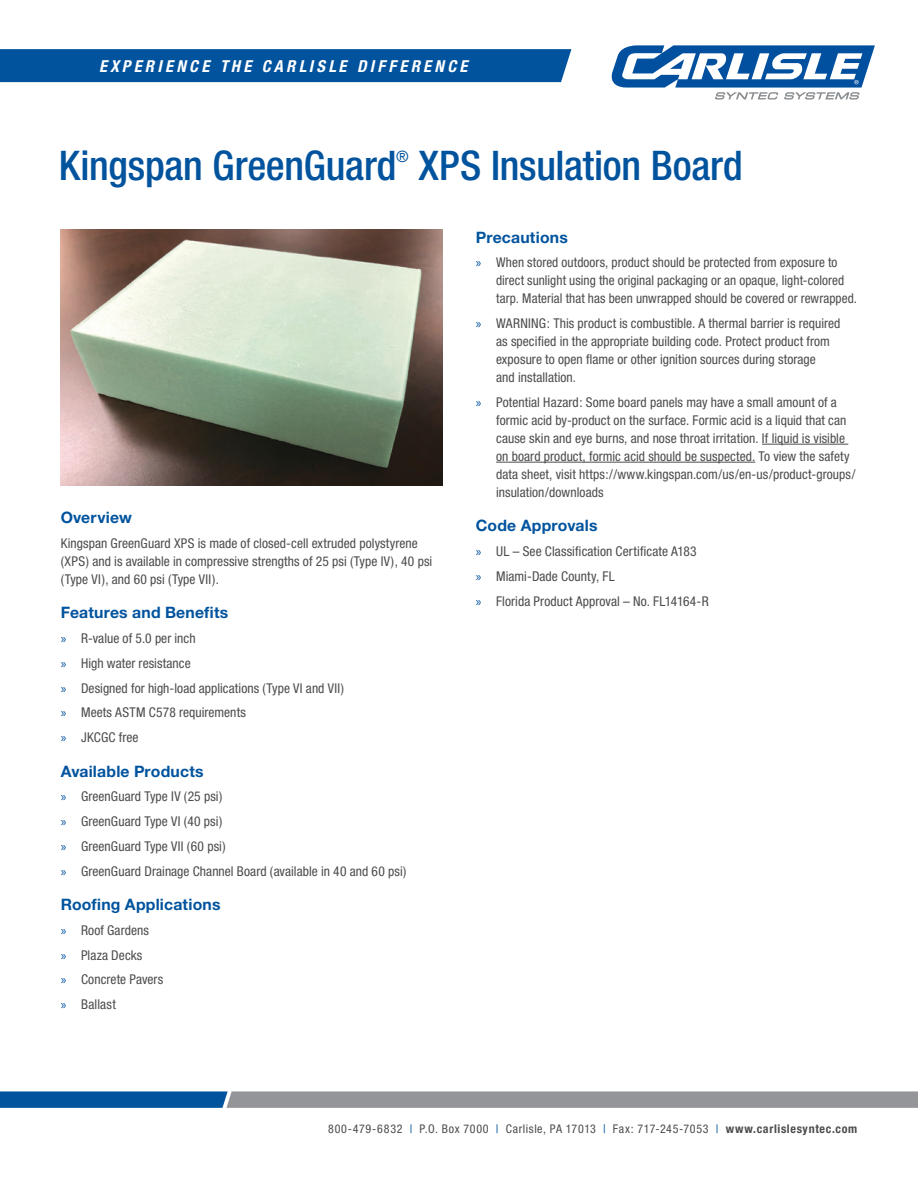
<style>
.page{position:relative;width:918px;height:1188px;background:#fff}
.page>*{position:absolute;margin:0;border:0;box-sizing:border-box;transform-origin:0 0}
.Body_Text{font:500 condensed 40.95px "Helvetica Neue";letter-spacing:-.005em;color:#01539e}
.t1{font:italic 700 condensed 16.5px "Helvetica Neue";letter-spacing:.205em;color:#fff}
.t2{font:700 15.75px "Helvetica Neue";letter-spacing:.01em;color:#01539e}
.Body_Text-2{font:condensed 15.75px "Helvetica Neue";color:#01539e}
.t3{font:condensed 13.5px/18px "Helvetica Neue";letter-spacing:.005em;color:#4b4c4d}
.t4{font:condensed 12px "Helvetica Neue";letter-spacing:.05em;color:#4b4c4d}
.s1{font-family:"Myriad Pro";font-stretch:normal;color:#01539e}
.s2{color:#01539e}
.s3{font-weight:700}
</style>
<div class="page">
<svg style="left:0;top:1091px;width:918px;height:17px"></svg>
<div style="left:0;top:49px;width:571px;height:33px;background:#01539e"></div>
<svg style="left:612px;top:45px;width:263px;height:55px"></svg>
<img style="left:61px;top:230px;width:381px;height:256px">
<hr style="left:762px;top:444px;width:86px;height:1px;background:#4b4c4d">
<hr style="left:496px;top:462px;width:259px;height:1px;background:#4b4c4d">
<p class="t1" style="left:99px;top:56px;width:370px">EXPERIENCE THE CARLISLE DIFFERENCE</p>
<p class="Body_Text" style="left:59px;top:141px;width:339px">Kingspan GreenGuard</p>
<p class="Body_Text-2" style="left:396px;top:148px;width:14px">®</p>
<p class="Body_Text" style="left:419px;top:141px;width:326px">XPS Insulation Board</p>
<p class="t2" style="left:61px;top:508px;width:73px">Overview</p>
<p class="t3" style="left:61px;top:534px;width:373px">Kingspan GreenGuard XPS is made of closed-cell extruded polystyrene (XPS) and is available in compressive strengths of 25 psi (Type IV), 40 psi (Type VI), and 60 psi (Type VII).</p>
<p class="t2" style="left:61px;top:603px;width:169px">Features and Benefits</p>
<p class="t3" style="left:61px;top:629px;width:136px"><span class="s1">»</span> R-value of 5.0 per inch</p>
<p class="t3" style="left:61px;top:654px;width:132px"><span class="s1">»</span> High water resistance</p>
<p class="t3" style="left:61px;top:679px;width:285px"><span class="s1">»</span> Designed for high-load applications (Type VI and VII)</p>
<p class="t3" style="left:61px;top:704px;width:187px"><span class="s1">»</span> Meets ASTM C578 requirements</p>
<p class="t3" style="left:61px;top:728px;width:79px"><span class="s1">»</span> JKCGC free</p>
<p class="t2" style="left:61px;top:761px;width:144px">Available Products</p>
<p class="t3" style="left:61px;top:788px;width:163px"><span class="s1">»</span> GreenGuard Type IV (25 psi)</p>
<p class="t3" style="left:61px;top:812px;width:163px"><span class="s1">»</span> GreenGuard Type VI (40 psi)</p>
<p class="t3" style="left:61px;top:837px;width:166px"><span class="s1">»</span> GreenGuard Type VII (60 psi)</p>
<p class="t3" style="left:61px;top:862px;width:347px"><span class="s1">»</span> GreenGuard Drainage Channel Board (available in 40 and 60 psi)</p>
<p class="t2" style="left:61px;top:895px;width:161px">Roofing Applications</p>
<p class="t3" style="left:61px;top:921px;width:90px"><span class="s1">»</span> Roof Gardens</p>
<p class="t3" style="left:61px;top:946px;width:83px"><span class="s1">»</span> Plaza Decks</p>
<p class="t3" style="left:61px;top:971px;width:104px"><span class="s1">»</span> Concrete Pavers</p>
<p class="t3" style="left:61px;top:995px;width:57px"><span class="s1">»</span> Ballast</p>
<p class="t2" style="left:476px;top:227px;width:94px">Precautions</p>
<p class="t3" style="left:496px;top:253px;width:362px;text-indent:-20px"><span class="s1">»</span> When stored outdoors, product should be protected from exposure to direct sunlight using the original packaging or an opaque, light-colored tarp. Material that has been unwrapped should be covered or rewrapped.</p>
<p class="t3" style="left:496px;top:314px;width:346px;text-indent:-20px"><span class="s1">»</span> WARNING: This product is combustible. A thermal barrier is required as specified in the appropriate building code. Protect product from exposure to open flame or other ignition sources during storage<br>and installation.</p>
<p class="t3" style="left:496px;top:393px;width:361px;text-indent:-20px"><span class="s1">»</span> Potential Hazard: Some board panels may have a small amount of a formic acid by-product on the surface. Formic acid is a liquid that can cause skin and eye burns, and nose throat irritation. If liquid is visible on board product, formic acid should be suspected. To view the safety data sheet, visit https://www.kingspan.com/us/en-us/product-groups/ insulation/downloads</p>
<p class="t2" style="left:476px;top:516px;width:123px">Code Approvals</p>
<p class="t3" style="left:476px;top:542px;width:222px"><span class="s1">»</span> UL – See Classification Certificate A183</p>
<p class="t3" style="left:476px;top:567px;width:140px"><span class="s1">»</span> Miami-Dade County, FL</p>
<p class="t3" style="left:476px;top:592px;width:234px"><span class="s1">»</span> Florida Product Approval – No. FL14164-R</p>
<p class="t4" style="left:328px;top:1122px;width:531px">800-479-6832 <span class="s2">|</span> P.O. Box 7000 <span class="s2">|</span> Carlisle, PA 17013 <span class="s2">|</span> Fax: 717-245-7053 <span class="s2">|</span> <span class="s3">www.carlislesyntec.com</span></p>
</div>
